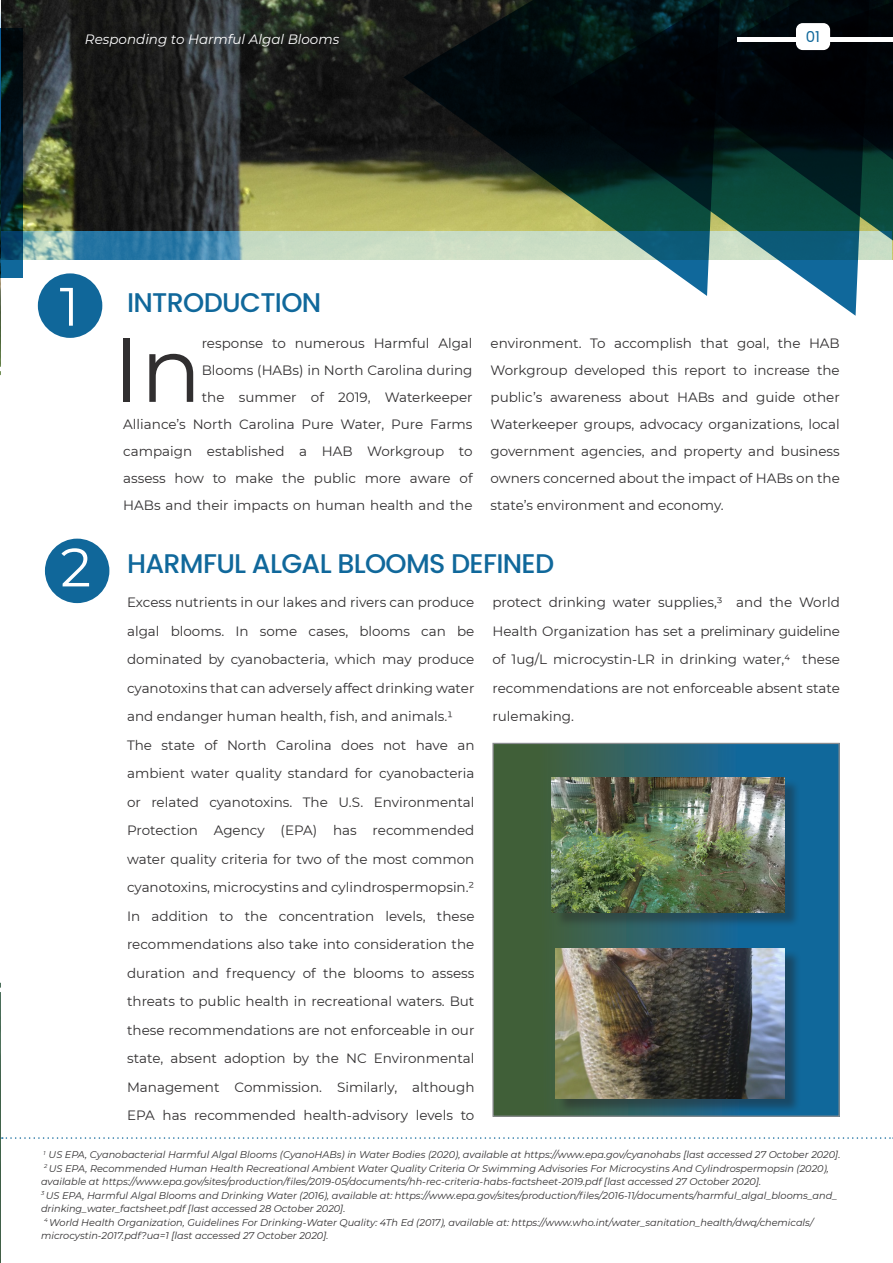
<style>
.page{position:relative;width:893px;height:1263px;background:#fff}
.page>*{position:absolute;margin:0;border:0;box-sizing:border-box;transform-origin:0 0}
.t1{font:90.6px "Montserrat";color:#312f30}
.t2{font:54px "Montserrat";color:#fff}
.t3{font:500 27px "Poppins";letter-spacing:-.025em;color:#10689b}
.t4{font:15px "Poppins";color:#10689b}
.t5{font:13.5px/28.5px "Montserrat";color:#312f30;text-align:justify}
.t6{font:italic 13.5px "Montserrat";color:#fff}
.t7{font:italic 9.75px/13.5px "Montserrat";color:#312f30}
</style>
<div class="page">
<img style="left:1px;top:0;width:402px;height:231px">
<svg style="left:494px;top:745px;width:344px;height:370px"></svg>
<div style="left:492px;top:743px;width:348px;height:374px;border:1px solid #8a8c8f"></div>
<div style="left:38px;top:273px;width:64px;height:65px;background:#10679a;border-radius:50%"></div>
<div style="left:45px;top:539px;width:64px;height:64px;background:#10679a;border-radius:50%"></div>
<div style="left:555px;top:779px;width:245px;height:149px;background:#231f20;opacity:.37"></div>
<img style="left:552px;top:777px;width:232px;height:136px">
<div style="left:557px;top:949px;width:244px;height:165px;background:#231f20;opacity:.43"></div>
<img style="left:555px;top:948px;width:229px;height:151px">
<svg style="left:23px;top:231px;width:380px;height:29px"></svg>
<svg style="left:873px;top:0;width:20px;height:260px;fill:#00070c"></svg>
<svg style="left:725px;top:0;width:148px;height:316px"></svg>
<svg style="left:403px;top:0;width:322px;height:296px"></svg>
<img style="left:0;top:6px;width:1px;height:1257px">
<svg style="left:0;top:28px;width:23px;height:249px"></svg>
<svg style="left:0;top:367px;width:1px;height:614px"></svg>
<svg style="left:2px;top:1137px;width:891px;height:2px"></svg>
<hr style="left:737px;top:37px;width:156px;height:4px;background:#fff">
<div style="left:796px;top:23px;width:34px;height:27px;background:#fff;border-radius:7px"></div>
<p class="t6" style="left:85px;top:30px;width:256px">Responding to Harmful Algal Blooms</p>
<p class="t4" style="left:806px;top:28px;width:16px">01</p>
<p class="t2" style="left:60px;top:269px;width:21px">1</p>
<p class="t3" style="left:127px;top:286px;width:196px">INTRODUCTION</p>
<p class="t5" style="left:123px;top:329px;width:351px;line-height:27px;text-align:right">response to numerous Harmful Algal<br>Blooms (HABs) in North Carolina during<br>the summer of 2019, Waterkeeper<br>Alliance’s North Carolina Pure Water, Pure Farms campaign established a HAB Workgroup to assess how to make the public more aware of HABs and their impacts on human health and the</p>
<p class="t5" style="left:491px;top:329px;width:351px;line-height:27px">environment. To accomplish that goal, the HAB Workgroup developed this report to increase the public’s awareness about HABs and guide other Waterkeeper groups, advocacy organizations, local government agencies, and property and business owners concerned about the impact of HABs on the state’s environment and economy.</p>
<p class="t1" style="left:113px;top:307px;width:90px">In</p>
<p class="t2" style="left:60px;top:530px;width:32px">2</p>
<p class="t3" style="left:127px;top:548px;width:429px">HARMFUL ALGAL BLOOMS DEFINED</p>
<p class="t5" style="left:127px;top:588px;width:349px">Excess nutrients in our lakes and rivers can produce algal blooms. In some cases, blooms can be dominated by cyanobacteria, which may produce cyanotoxins that can adversely affect drinking water and endanger human health, fish, and animals.1</p>
<p class="t5" style="left:127px;top:730px;width:349px">The state of North Carolina does not have an ambient water quality standard for cyanobacteria or related cyanotoxins. The U.S. Environmental Protection Agency (EPA) has recommended water quality criteria for two of the most common cyanotoxins, microcystins and cylindrospermopsin.²<br>In addition to the concentration levels, these recommendations also take into consideration the duration and frequency of the blooms to assess threats to public health in recreational waters. But these recommendations are not enforceable in our state, absent adoption by the NC Environmental Management Commission. Similarly, although EPA has recommended health-advisory levels to</p>
<p class="t5" style="left:492px;top:588px;width:349px">protect drinking water supplies,3 and the World Health Organization has set a preliminary guideline of 1ug/L microcystin-LR in drinking water,4 these recommendations are not enforceable absent state rulemaking.</p>
<p class="t7" style="left:44px;top:1147px;width:798px"><sup>1</sup> US EPA, Cyanobacterial Harmful Algal Blooms (CyanoHABs) in Water Bodies (2020), available at https://www.epa.gov/cyanohabs [last accessed 27 October 2020].</p>
<p class="t7" style="left:41px;top:1161px;width:789px;text-indent:3px"><sup>2</sup> US EPA, Recommended Human Health Recreational Ambient Water Quality Criteria Or Swimming Advisories For Microcystins And Cylindrospermopsin (2020), available at https://www.epa.gov/sites/production/files/2019-05/documents/hh-rec-criteria-habs-factsheet-2019.pdf [last accessed 27 October 2020].</p>
<p class="t7" style="left:41px;top:1188px;width:798px"><sup>3</sup> US EPA, Harmful Algal Blooms and Drinking Water (2016), available at: https://www.epa.gov/sites/production/files/2016-11/documents/harmful_algal_blooms_and_ drinking_water_factsheet.pdf [last accessed 28 October 2020].</p>
<p class="t7" style="left:41px;top:1215px;width:774px;text-indent:3px"><sup>4</sup> World Health Organization, Guidelines For Drinking-Water Quality: 4Th Ed (2017), available at: https://www.who.int/water_sanitation_health/dwq/chemicals/ microcystin-2017.pdf?ua=1 [last accessed 27 October 2020].</p>
</div>
